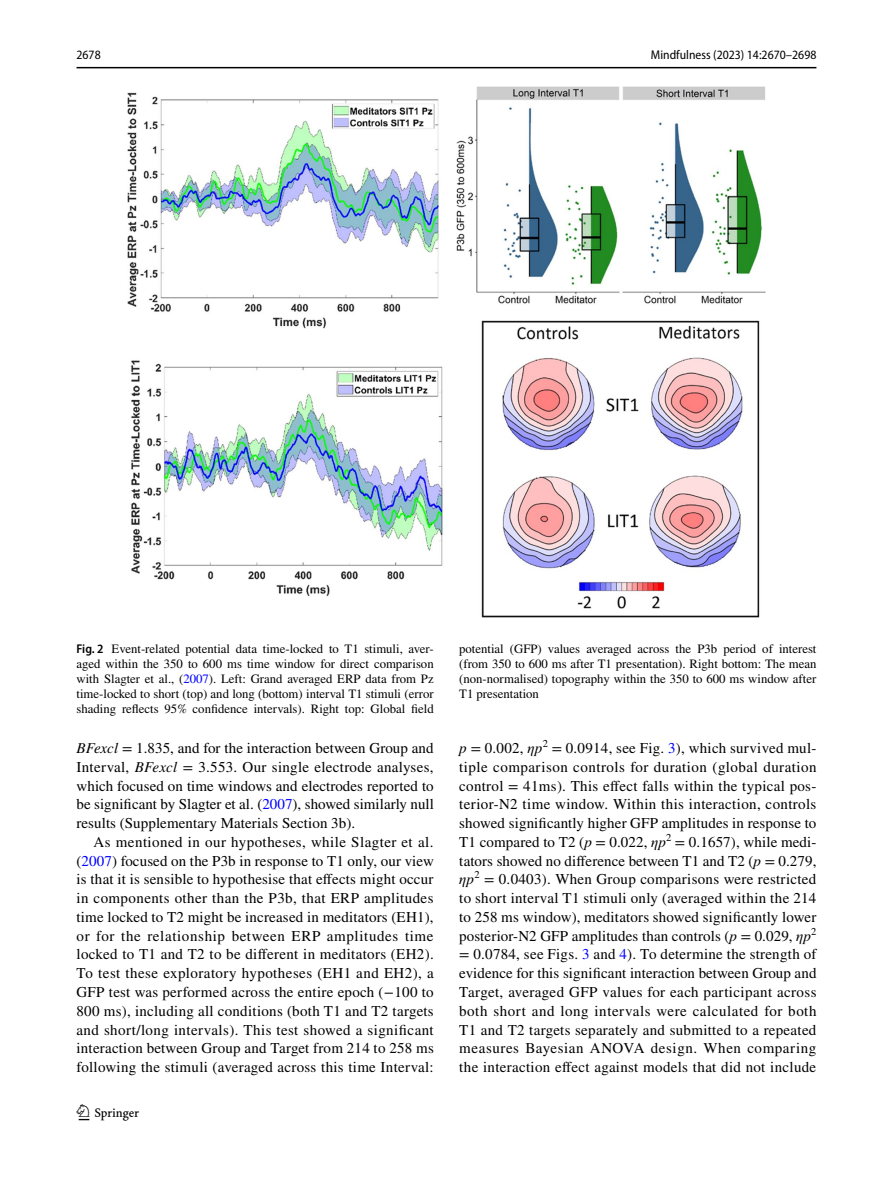
<style>
.page{position:relative;width:893px;height:1187px;background:#fff}
.page>*{position:absolute;margin:0;border:0;box-sizing:border-box;transform-origin:0 0}
.t1{font:22.5px "Springnew Regular 3";color:#000}
.t2{font:15px/18.8px "STIX";letter-spacing:.02em;color:#000;text-align:justify}
.t3{font:12.75px/15px "STIX";color:#000;text-align:justify}
.t4{font:semi-condensed 12.75px "Myriad Pro";color:#000}
.s1{font-family:"Myriad Pro";font-weight:600;font-stretch:semi-condensed}
.s2{color:#00f}
.s3{font-style:italic}
</style>
<div class="page">
<hr style="left:77px;top:67px;width:739px;height:1px;background:#000">
<img style="left:128px;top:87px;width:637px;height:530px">
<p class="t4" style="left:77px;top:48px;width:26px">2678</p>
<p class="t4" style="left:651px;top:48px;width:167px">Mindfulness (2023) 14:2670–2698</p>
<p class="t3" style="left:77px;top:641px;width:359px"><span class="s1">Fig. 2</span> Event-related potential data time-locked to T1 stimuli, aver&shy;aged within the 350 to 600 ms time window for direct comparison with Slagter et al., (<span class="s2">2007</span>). Left: Grand averaged ERP data from Pz time-locked to short (top) and long (bottom) interval T1 stimuli (error shading reflects 95% confidence intervals). Right top: Global field</p>
<p class="t3" style="left:459px;top:641px;width:359px">potential (GFP) values averaged across the P3b period of interest (from 350 to 600 ms after T1 presentation). Right bottom: The mean (non-normalised) topography within the 350 to 600 ms window after T1 presentation</p>
<p class="t2" style="left:77px;top:739px;width:359px"><span class="s3">BFexcl</span> = 1.835, and for the interaction between Group and Interval, <span class="s3">BFexcl</span> = 3.553. Our single electrode analyses, which focused on time windows and electrodes reported to be significant by Slagter et al. (<span class="s2">2007</span>), showed similarly null results (Supplementary Materials Section 3b).</p>
<p class="t2" style="left:77px;top:833px;width:359px;text-indent:17px">As mentioned in our hypotheses, while Slagter et al. (<span class="s2">2007</span>) focused on the P3b in response to T1 only, our view is that it is sensible to hypothesise that effects might occur in components other than the P3b, that ERP amplitudes time locked to T2 might be increased in meditators (EH1), or for the relationship between ERP amplitudes time locked to T1 and T2 to be different in meditators (EH2).<br>To test these exploratory hypotheses (EH1 and EH2), a GFP test was performed across the entire epoch (−100 to 800 ms), including all conditions (both T1 and T2 targets and short/long intervals). This test showed a significant interaction between Group and Target from 214 to 258 ms following the stimuli (averaged across this time Interval:</p>
<h1 class="t1" style="left:79px;top:1104px;width:62px">1 3</h1>
<p class="t2" style="left:459px;top:739px;width:359px"><span class="s3">p</span> = 0.002, <span class="s3">ηp</span><sup>2</sup> = 0.0914, see Fig. <span class="s2">3</span>), which survived mul&shy;tiple comparison controls for duration (global duration control = 41ms). This effect falls within the typical pos&shy;terior-N2 time window. Within this interaction, controls showed significantly higher GFP amplitudes in response to T1 compared to T2 (<span class="s3">p</span> = 0.022, <span class="s3">ηp</span><sup>2</sup> = 0.1657), while medi&shy;tators showed no difference between T1 and T2 (<span class="s3">p</span> = 0.279, <span class="s3">ηp</span><sup>2</sup> = 0.0403). When Group comparisons were restricted to short interval T1 stimuli only (averaged within the 214 to 258 ms window), meditators showed significantly lower posterior-N2 GFP amplitudes than controls (<span class="s3">p</span> = 0.029, <span class="s3">ηp</span><sup>2 </sup>= 0.0784, see Figs. <span class="s2">3</span> and <span class="s2">4</span>). To determine the strength of evidence for this significant interaction between Group and Target, averaged GFP values for each participant across both short and long intervals were calculated for both T1 and T2 targets separately and submitted to a repeated measures Bayesian ANOVA design. When comparing the interaction effect against models that did not include</p>
</div>
